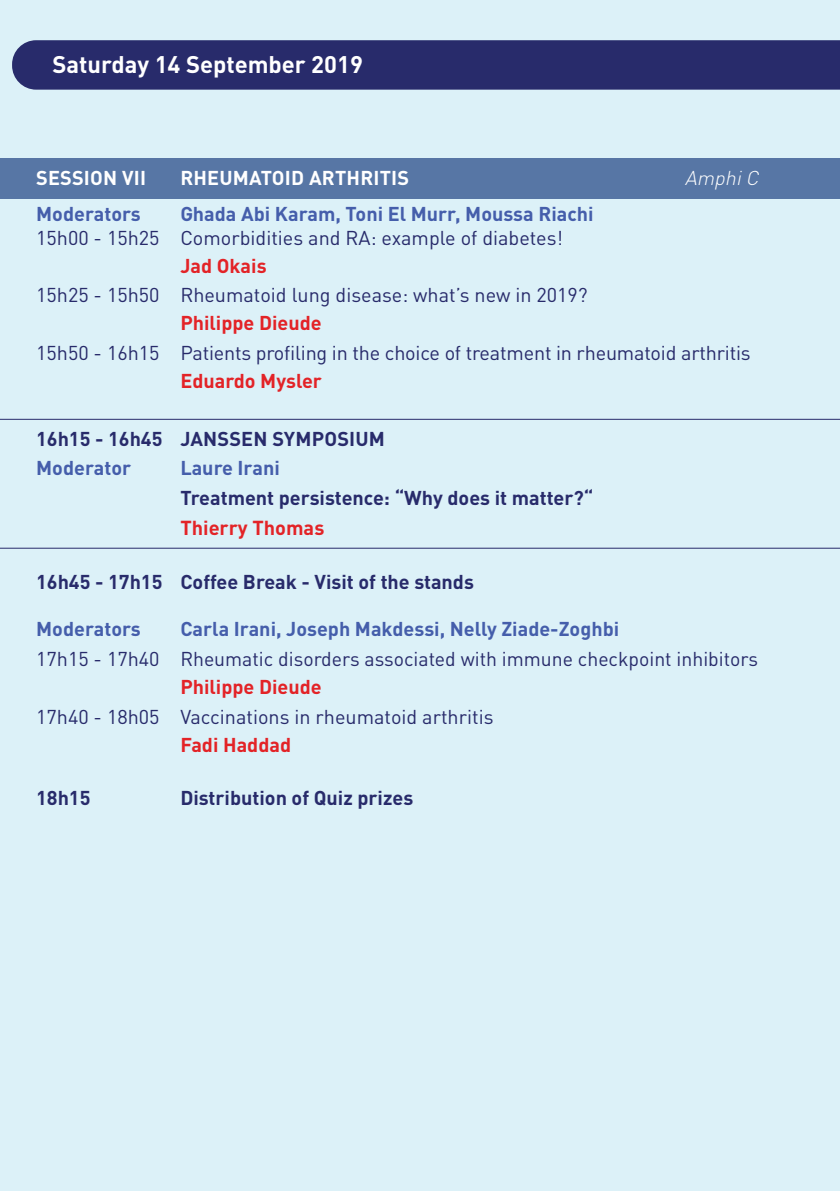
<style>
.page{position:relative;width:840px;height:1191px;background:#fff}
.page>*{position:absolute;margin:0;border:0;box-sizing:border-box;transform-origin:0 0}
.t1{font:700 23.8px "DIN Pro";color:#fff}
.t2{font:700 20px "DIN Pro";color:#e32327}
.t3{font:19.8px "DIN Pro";color:#282b6b}
.t4{font:700 19.8px "DIN Pro";color:#282b6b}
.t5{font:700 19.8px "DIN Pro";color:#455eab}
.t6{font:700 19.8px "DIN Pro";color:#e32327}
.t7{font:700 19.8px "DIN Pro";letter-spacing:.01em;color:#fff}
.t8{font:italic 300 19.8px "DIN Pro";color:#fff}
</style>
<div class="page">
<div style="left:0;top:0;width:839px;height:1191px;background:#dcf1f8"></div>
<div style="left:12px;top:40px;width:827px;height:50px;background:#282b6b"></div>
<div style="left:0;top:158px;width:839px;height:41px;background:#5776a5"></div>
<hr style="left:0;top:419px;width:839px;height:1px;background:#282b6b">
<hr style="left:0;top:548px;width:839px;height:1px;background:#282b6b">
<p class="t1" style="left:52px;top:48px;width:312px">Saturday 14 September 2019</p>
<p class="t7" style="left:36px;top:164px;width:111px">SESSION VII</p>
<p class="t7" style="left:180px;top:164px;width:230px">RHEUMATOID ARTHRITIS</p>
<p class="t8" style="left:684px;top:164px;width:80px">AmphiC</p>
<p class="t5" style="left:36px;top:200px;width:106px">Moderators</p>
<p class="t5" style="left:180px;top:200px;width:414px">Ghada Abi Karam, Toni El Murr, Moussa Riachi</p>
<p class="t3" style="left:36px;top:224px;width:528px">15h00 - 15h25 Comorbidities and RA: example of diabetes!</p>
<p class="t6" style="left:180px;top:252px;width:88px">Jad Okais</p>
<p class="t3" style="left:36px;top:282px;width:552px">15h25 - 15h50 Rheumatoid lung disease: what’s new in 2019?</p>
<p class="t6" style="left:180px;top:310px;width:143px">Philippe Dieude</p>
<p class="t3" style="left:36px;top:339px;width:715px">15h50 - 16h15 Patients profiling in the choice of treatment in rheumatoid arthritis</p>
<p class="t6" style="left:180px;top:367px;width:143px">Eduardo Mysler</p>
<p class="t4" style="left:36px;top:425px;width:350px">16h15 - 16h45 JANSSEN SYMPOSIUM</p>
<p class="t5" style="left:36px;top:455px;width:96px">Moderator</p>
<p class="t5" style="left:180px;top:455px;width:101px">Laure Irani</p>
<p class="t4" style="left:180px;top:484px;width:414px">Treatment persistence: “Why does it matter?“</p>
<p class="t2" style="left:180px;top:514px;width:145px">Thierry Thomas</p>
<p class="t4" style="left:36px;top:568px;width:439px">16h45 - 17h15 Coffee Break - Visit of the stands</p>
<p class="t5" style="left:36px;top:615px;width:106px">Moderators</p>
<p class="t5" style="left:180px;top:615px;width:440px">Carla Irani, Joseph Makdessi, Nelly Ziade-Zoghbi</p>
<p class="t3" style="left:36px;top:645px;width:722px">17h15 - 17h40 Rheumatic disorders associated with immune checkpoint inhibitors</p>
<p class="t6" style="left:180px;top:673px;width:143px">Philippe Dieude</p>
<p class="t3" style="left:36px;top:703px;width:458px">17h40 - 18h05 Vaccinations in rheumatoid arthritis</p>
<p class="t6" style="left:180px;top:731px;width:112px">Fadi Haddad</p>
<p class="t4" style="left:36px;top:784px;width:56px">18h15</p>
<p class="t4" style="left:180px;top:784px;width:234px">Distribution of Quiz prizes</p>
</div>
